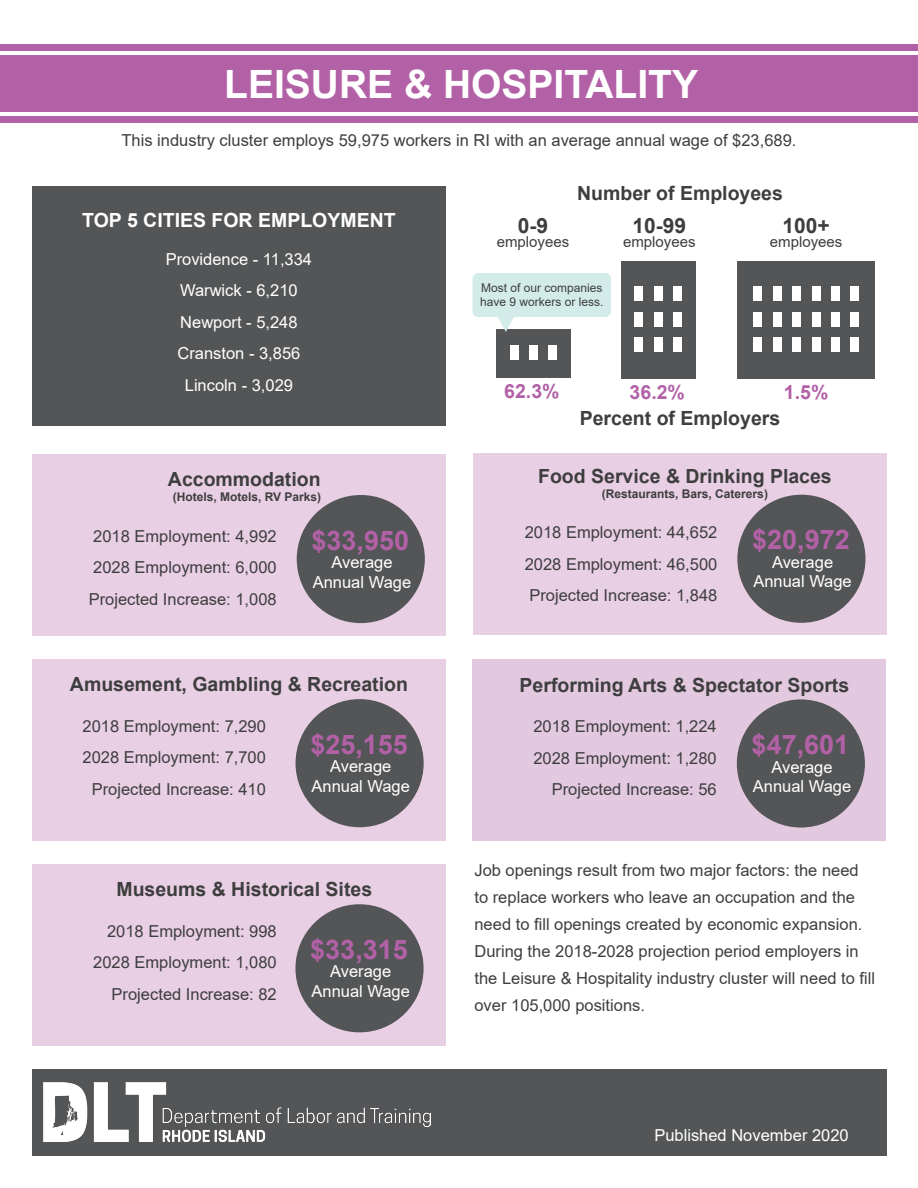
<style>
.page{position:relative;width:918px;height:1188px;background:#fff}
.page>*{position:absolute;margin:0;border:0;box-sizing:border-box;transform-origin:0 0}
.t1{font:700 39px "Arial";color:#fff}
.t2{font:700 27px "Arial";color:#b361a7}
.t3{font:700 21px "Arial";color:#3e3e3f}
.t4{font:700 19.5px "Arial";color:#3e3e3f}
.t5{font:700 19.5px "Arial";color:#fff}
.t6{font:700 19.5px "Arial";color:#b361a7}
.t7{font:16.5px/27px "Arial";color:#3e3e3f}
.t8{font:16.5px "Arial";color:#fff}
.t9{font:15px "Arial";color:#3e3e3f}
.t10{font:700 12px "Arial";color:#3e3e3f}
.t11{font:12px "Arial";color:#3e3e3f}
</style>
<div class="page">
<div style="left:496px;top:330px;width:75px;height:48px;background:#545557"></div>
<div style="left:510px;top:345px;width:9px;height:15px;background:#fff"></div>
<div style="left:529px;top:345px;width:9px;height:15px;background:#fff"></div>
<div style="left:548px;top:345px;width:9px;height:15px;background:#fff"></div>
<div style="left:621px;top:261px;width:75px;height:118px;background:#545557"></div>
<div style="left:635px;top:312px;width:8px;height:14px;background:#fff"></div>
<div style="left:654px;top:312px;width:9px;height:14px;background:#fff"></div>
<div style="left:673px;top:312px;width:9px;height:14px;background:#fff"></div>
<div style="left:635px;top:286px;width:8px;height:15px;background:#fff"></div>
<div style="left:654px;top:286px;width:9px;height:15px;background:#fff"></div>
<div style="left:673px;top:286px;width:9px;height:15px;background:#fff"></div>
<div style="left:635px;top:338px;width:8px;height:14px;background:#fff"></div>
<div style="left:654px;top:338px;width:9px;height:14px;background:#fff"></div>
<div style="left:673px;top:338px;width:9px;height:14px;background:#fff"></div>
<div style="left:738px;top:261px;width:137px;height:118px;background:#545557"></div>
<div style="left:754px;top:312px;width:8px;height:14px;background:#fff"></div>
<div style="left:773px;top:312px;width:8px;height:14px;background:#fff"></div>
<div style="left:792px;top:312px;width:9px;height:14px;background:#fff"></div>
<div style="left:812px;top:312px;width:8px;height:14px;background:#fff"></div>
<div style="left:831px;top:312px;width:9px;height:14px;background:#fff"></div>
<div style="left:850px;top:312px;width:9px;height:14px;background:#fff"></div>
<div style="left:754px;top:286px;width:8px;height:15px;background:#fff"></div>
<div style="left:773px;top:286px;width:8px;height:15px;background:#fff"></div>
<div style="left:792px;top:286px;width:9px;height:15px;background:#fff"></div>
<div style="left:812px;top:286px;width:8px;height:15px;background:#fff"></div>
<div style="left:831px;top:286px;width:9px;height:15px;background:#fff"></div>
<div style="left:850px;top:286px;width:9px;height:15px;background:#fff"></div>
<div style="left:754px;top:338px;width:8px;height:14px;background:#fff"></div>
<div style="left:773px;top:338px;width:8px;height:14px;background:#fff"></div>
<div style="left:792px;top:338px;width:9px;height:14px;background:#fff"></div>
<div style="left:812px;top:338px;width:8px;height:14px;background:#fff"></div>
<div style="left:831px;top:338px;width:9px;height:14px;background:#fff"></div>
<div style="left:850px;top:338px;width:9px;height:14px;background:#fff"></div>
<div style="left:0;top:56px;width:918px;height:56px;background:#b361a7"></div>
<div style="left:0;top:116px;width:918px;height:7px;background:#b361a7"></div>
<div style="left:0;top:44px;width:918px;height:7px;background:#b361a7"></div>
<div style="left:32px;top:1069px;width:855px;height:87px;background:#545557"></div>
<div style="left:32px;top:659px;width:414px;height:181px;background:#e8cfe4"></div>
<div style="left:296px;top:699px;width:128px;height:128px;background:#545557;border-radius:50%"></div>
<div style="left:472px;top:659px;width:414px;height:182px;background:#e2c9e0"></div>
<div style="left:737px;top:699px;width:128px;height:129px;background:#545557;border-radius:50%"></div>
<div style="left:32px;top:454px;width:414px;height:182px;background:#e8cfe4"></div>
<div style="left:297px;top:495px;width:128px;height:128px;background:#545557;border-radius:50%"></div>
<div style="left:473px;top:454px;width:413px;height:181px;background:#e8cfe4"></div>
<div style="left:737px;top:495px;width:128px;height:128px;background:#545557;border-radius:50%"></div>
<div style="left:32px;top:864px;width:414px;height:181px;background:#e8cfe4"></div>
<div style="left:295px;top:904px;width:129px;height:128px;background:#545557;border-radius:50%"></div>
<svg style="left:472px;top:273px;width:139px;height:59px"></svg>
<div style="left:32px;top:186px;width:414px;height:240px;background:#545557"></div>
<img style="left:43px;top:1082px;width:388px;height:59px">
<p class="t1" style="left:224px;top:57px;width:475px">LEISURE &amp; HOSPITALITY</p>
<p class="t7" style="left:121px;top:127px;width:676px">This industry cluster employs 59,975 workers in RI with an average annual wage of $23,689.</p>
<p class="t4" style="left:577px;top:180px;width:207px">Number of Employees</p>
<p class="t5" style="left:82px;top:207px;width:315px">TOP 5 CITIES FOR EMPLOYMENT</p>
<p class="t8" style="left:166px;top:248px;width:148px">Providence - 11,334</p>
<p class="t8" style="left:180px;top:279px;width:119px">Warwick - 6,210</p>
<p class="t8" style="left:180px;top:311px;width:119px">Newport - 5,248</p>
<p class="t8" style="left:177px;top:342px;width:124px">Cranston - 3,856</p>
<p class="t8" style="left:185px;top:374px;width:110px">Lincoln - 3,029</p>
<p class="t3" style="left:518px;top:211px;width:32px">0-9</p>
<p class="t9" style="left:497px;top:231px;width:74px">employees</p>
<p class="t11" style="left:481px;top:280px;width:123px">Most of our companies</p>
<p class="t11" style="left:480px;top:293px;width:125px">have 9 workers or less.</p>
<p class="t3" style="left:633px;top:211px;width:55px">10-99</p>
<p class="t9" style="left:623px;top:231px;width:74px">employees</p>
<p class="t3" style="left:783px;top:211px;width:49px">100+</p>
<p class="t9" style="left:770px;top:231px;width:74px">employees</p>
<p class="t6" style="left:504px;top:377px;width:57px">62.3%</p>
<p class="t6" style="left:630px;top:378px;width:57px">36.2%</p>
<p class="t6" style="left:784px;top:378px;width:46px">1.5%</p>
<p class="t4" style="left:580px;top:404px;width:202px">Percent of Employers</p>
<p class="t4" style="left:168px;top:466px;width:154px">Accommodation</p>
<p class="t10" style="left:173px;top:489px;width:150px">(Hotels, Motels, RV Parks)</p>
<p class="t7" style="left:93px;top:522px;width:185px">2018 Employment: 4,992</p>
<p class="t7" style="left:93px;top:554px;width:185px">2028 Employment: 6,000</p>
<p class="t7" style="left:89px;top:585px;width:190px">Projected Increase: 1,008</p>
<p class="t2" style="left:312px;top:521px;width:99px">$33,950</p>
<p class="t8" style="left:331px;top:551px;width:63px">Average</p>
<p class="t8" style="left:313px;top:570px;width:100px">Annual Wage</p>
<p class="t4" style="left:538px;top:462px;width:295px">Food Service &amp; Drinking Places</p>
<p class="t10" style="left:602px;top:485px;width:168px">(Restaurants, Bars, Caterers)</p>
<p class="t7" style="left:525px;top:519px;width:194px">2018 Employment: 44,652</p>
<p class="t7" style="left:525px;top:550px;width:194px">2028 Employment: 46,500</p>
<p class="t7" style="left:529px;top:582px;width:190px">Projected Increase: 1,848</p>
<p class="t2" style="left:752px;top:521px;width:99px">$20,972</p>
<p class="t8" style="left:772px;top:551px;width:63px">Average</p>
<p class="t8" style="left:753px;top:570px;width:100px">Annual Wage</p>
<p class="t4" style="left:70px;top:671px;width:340px">Amusement, Gambling &amp; Recreation</p>
<p class="t7" style="left:83px;top:712px;width:185px">2018 Employment: 7,290</p>
<p class="t7" style="left:83px;top:744px;width:185px">2028 Employment: 7,700</p>
<p class="t7" style="left:92px;top:775px;width:176px">Projected Increase: 410</p>
<p class="t2" style="left:310px;top:725px;width:99px">$25,155</p>
<p class="t8" style="left:330px;top:755px;width:63px">Average</p>
<p class="t8" style="left:312px;top:775px;width:100px">Annual Wage</p>
<p class="t4" style="left:520px;top:671px;width:331px">Performing Arts &amp; Spectator Sports</p>
<p class="t7" style="left:533px;top:713px;width:185px">2018 Employment: 1,224</p>
<p class="t7" style="left:533px;top:744px;width:185px">2028 Employment: 1,280</p>
<p class="t7" style="left:552px;top:776px;width:167px">Projected Increase: 56</p>
<p class="t2" style="left:752px;top:725px;width:99px">$47,601</p>
<p class="t8" style="left:772px;top:755px;width:63px">Average</p>
<p class="t8" style="left:753px;top:775px;width:100px">Annual Wage</p>
<p class="t4" style="left:116px;top:875px;width:257px">Museums &amp; Historical Sites</p>
<p class="t7" style="left:107px;top:917px;width:171px">2018 Employment: 998</p>
<p class="t7" style="left:93px;top:949px;width:185px">2028 Employment: 1,080</p>
<p class="t7" style="left:112px;top:980px;width:167px">Projected Increase: 82</p>
<p class="t2" style="left:310px;top:930px;width:99px">$33,315</p>
<p class="t8" style="left:330px;top:960px;width:63px">Average</p>
<p class="t8" style="left:311px;top:980px;width:100px">Annual Wage</p>
<p class="t7" style="left:474px;top:857px;width:402px">Job openings result from two major factors: the need to replace workers who leave an occupation and the need to fill openings created by economic expansion.<br>During the 2018-2028 projection period employers in the Leisure &amp; Hospitality industry cluster will need to fill over 105,000 positions.</p>
<p class="t8" style="left:654px;top:1123px;width:196px">Published November 2020</p>
</div>
